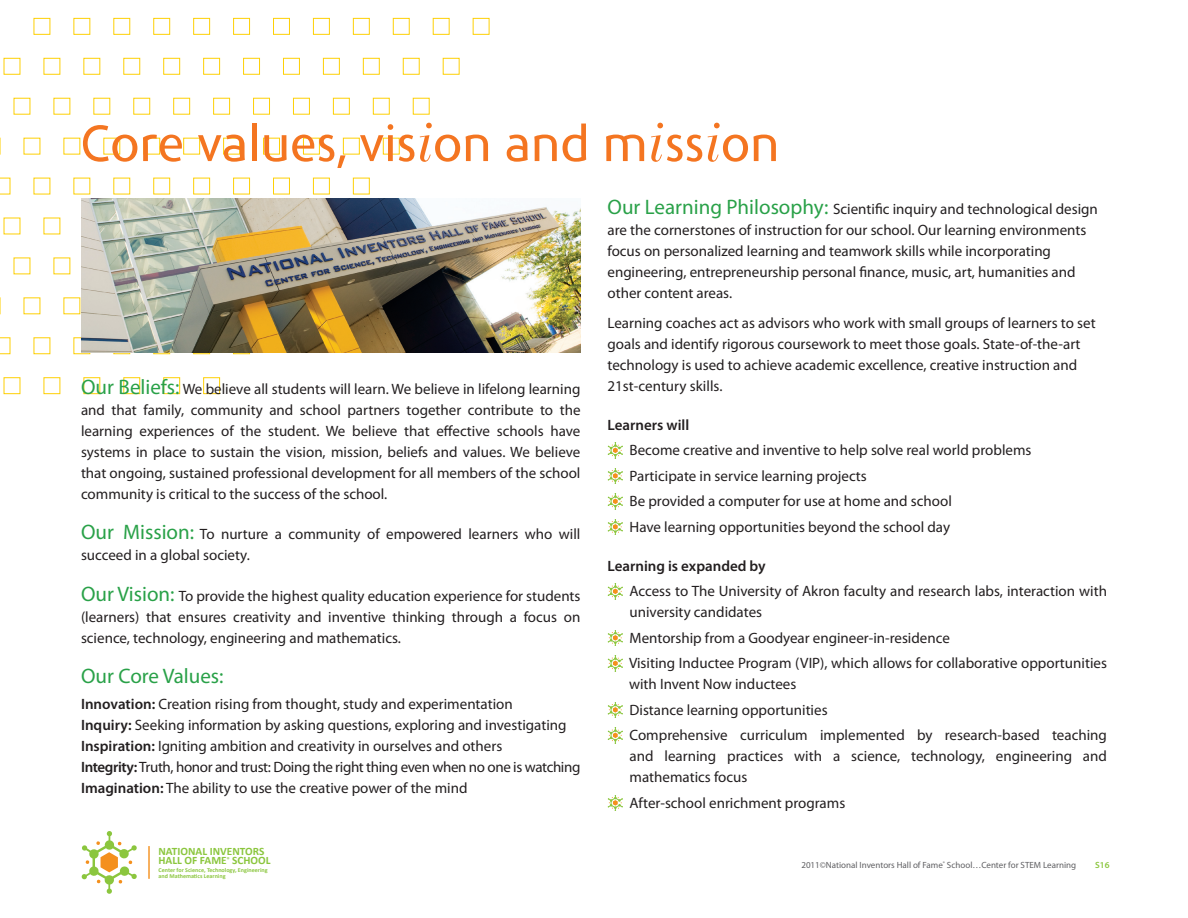
<style>
.page{position:relative;width:1188px;height:918px;background:#fff}
.page>*{position:absolute;margin:0;border:0;box-sizing:border-box;transform-origin:0 0}
.t1{font:52.5px "Phoenica STD Demo";color:#f47521}
.Body{font:21px "Myriad Pro";color:#29a148}
.Body-2{font:15px/21px "Myriad Pro";color:#231f20}
.Body-3{font:15px "Myriad Pro";letter-spacing:-.025em;color:#231f20}
.Body-4{font:600 15px "Myriad Pro";color:#231f20}
.t2{font:700 11.25px/9.4px "Calibri";color:#8bc63e}
.t3{font:9px "Myriad Pro";color:#5f5f62}
.t4{font:600 9px "Myriad Pro";color:#8bc63e}
.t5{font:700 6px/5.6px "Calibri";color:#8bc63e}
.s1{font-family:"Bellevue";font-size:55.5px}
.s2{font-size:21px;color:#29a148}
.s3{font-weight:600}
</style>
<div class="page">
<svg style="left:81px;top:831px;width:56px;height:63px"></svg>
<hr style="left:148px;top:846px;width:2px;height:33px;background:#f4901d">
<div style="left:473px;top:18px;width:16px;height:17px;border:1px solid #fed006"></div>
<div style="left:433px;top:18px;width:16px;height:17px;border:1px solid #fed006"></div>
<div style="left:393px;top:18px;width:17px;height:17px;border:1px solid #fed006"></div>
<div style="left:353px;top:18px;width:17px;height:17px;border:1px solid #fed006"></div>
<div style="left:313px;top:18px;width:17px;height:17px;border:1px solid #fed006"></div>
<div style="left:273px;top:18px;width:17px;height:17px;border:1px solid #fed006"></div>
<div style="left:233px;top:18px;width:17px;height:17px;border:1px solid #fed006"></div>
<div style="left:193px;top:18px;width:17px;height:17px;border:1px solid #fed006"></div>
<div style="left:153px;top:18px;width:17px;height:17px;border:1px solid #fed006"></div>
<div style="left:114px;top:18px;width:16px;height:17px;border:1px solid #fed006"></div>
<div style="left:74px;top:18px;width:16px;height:17px;border:1px solid #fed006"></div>
<div style="left:34px;top:18px;width:16px;height:17px;border:1px solid #fed006"></div>
<div style="left:443px;top:58px;width:16px;height:17px;border:1px solid #fed006"></div>
<div style="left:403px;top:58px;width:16px;height:17px;border:1px solid #fed006"></div>
<div style="left:363px;top:58px;width:17px;height:17px;border:1px solid #fed006"></div>
<div style="left:323px;top:58px;width:17px;height:17px;border:1px solid #fed006"></div>
<div style="left:283px;top:58px;width:17px;height:17px;border:1px solid #fed006"></div>
<div style="left:243px;top:58px;width:17px;height:17px;border:1px solid #fed006"></div>
<div style="left:203px;top:58px;width:17px;height:17px;border:1px solid #fed006"></div>
<div style="left:163px;top:58px;width:17px;height:17px;border:1px solid #fed006"></div>
<div style="left:124px;top:58px;width:16px;height:17px;border:1px solid #fed006"></div>
<div style="left:84px;top:58px;width:16px;height:17px;border:1px solid #fed006"></div>
<div style="left:44px;top:58px;width:16px;height:17px;border:1px solid #fed006"></div>
<div style="left:4px;top:58px;width:16px;height:17px;border:1px solid #fed006"></div>
<div style="left:373px;top:98px;width:17px;height:16px;border:1px solid #fed006"></div>
<div style="left:333px;top:98px;width:17px;height:16px;border:1px solid #fed006"></div>
<div style="left:293px;top:98px;width:17px;height:16px;border:1px solid #fed006"></div>
<div style="left:253px;top:98px;width:17px;height:16px;border:1px solid #fed006"></div>
<div style="left:213px;top:98px;width:17px;height:16px;border:1px solid #fed006"></div>
<div style="left:173px;top:98px;width:17px;height:16px;border:1px solid #fed006"></div>
<div style="left:134px;top:98px;width:16px;height:16px;border:1px solid #fed006"></div>
<div style="left:383px;top:138px;width:17px;height:16px;border:1px solid #fed006"></div>
<div style="left:343px;top:138px;width:17px;height:16px;border:1px solid #fed006"></div>
<div style="left:303px;top:138px;width:17px;height:16px;border:1px solid #fed006"></div>
<div style="left:263px;top:138px;width:17px;height:16px;border:1px solid #fed006"></div>
<div style="left:223px;top:138px;width:17px;height:16px;border:1px solid #fed006"></div>
<div style="left:183px;top:138px;width:17px;height:16px;border:1px solid #fed006"></div>
<div style="left:144px;top:138px;width:16px;height:16px;border:1px solid #fed006"></div>
<svg style="left:0;top:138px;width:1px;height:16px"></svg>
<div style="left:353px;top:178px;width:17px;height:16px;border:1px solid #fed006"></div>
<div style="left:313px;top:178px;width:17px;height:16px;border:1px solid #fed006"></div>
<div style="left:273px;top:178px;width:17px;height:16px;border:1px solid #fed006"></div>
<div style="left:233px;top:178px;width:17px;height:16px;border:1px solid #fed006"></div>
<div style="left:193px;top:178px;width:17px;height:16px;border:1px solid #fed006"></div>
<div style="left:153px;top:178px;width:17px;height:16px;border:1px solid #fed006"></div>
<svg style="left:0;top:178px;width:10px;height:16px"></svg>
<svg style="left:0;top:298px;width:1px;height:16px"></svg>
<svg style="left:0;top:338px;width:10px;height:16px"></svg>
<div style="left:203px;top:377px;width:17px;height:17px;border:1px solid #fed006"></div>
<div style="left:163px;top:377px;width:17px;height:17px;border:1px solid #fed006"></div>
<div style="left:124px;top:377px;width:16px;height:17px;border:1px solid #fed006"></div>
<div style="left:84px;top:377px;width:16px;height:17px;border:1px solid #fed006"></div>
<div style="left:44px;top:377px;width:16px;height:17px;border:1px solid #fed006"></div>
<div style="left:4px;top:377px;width:16px;height:17px;border:1px solid #fed006"></div>
<img style="left:81px;top:198px;width:499px;height:154px">
<svg style="left:608px;top:443px;width:15px;height:15px"></svg>
<svg style="left:608px;top:468px;width:15px;height:16px"></svg>
<svg style="left:608px;top:494px;width:15px;height:15px"></svg>
<svg style="left:608px;top:519px;width:15px;height:16px"></svg>
<svg style="left:608px;top:584px;width:15px;height:15px"></svg>
<svg style="left:608px;top:630px;width:15px;height:16px"></svg>
<svg style="left:608px;top:656px;width:15px;height:15px"></svg>
<svg style="left:608px;top:702px;width:15px;height:16px"></svg>
<svg style="left:608px;top:728px;width:15px;height:15px"></svg>
<svg style="left:608px;top:795px;width:15px;height:16px"></svg>
<p class="t1" style="left:81px;top:116px;width:700px">Core values, vis<span class="s1">i</span>on and m<span class="s1">i</span>ss<span class="s1">i</span>on</p>
<p class="Body-2" style="left:81px;top:378px;width:501px;text-align:justify"><span class="s2">Our Beliefs:</span> We believe all students will learn. We believe in lifelong learning and that family, community and school partners together contribute to the learning experiences of the student. We believe that effective schools have systems in place to sustain the vision, mission, beliefs and values. We believe that ongoing, sustained professional development for all members of the school community is critical to the success of the school.</p>
<p class="Body-2" style="left:81px;top:523px;width:501px"><span class="s2">Our Mission:</span> To nurture a community of empowered learners who will succeed in a global society.</p>
<p class="Body-2" style="left:81px;top:585px;width:501px;text-align:justify"><span class="s2">Our Vision:</span> To provide the highest quality education experience for students (learners) that ensures creativity and inventive thinking through a focus on science, technology, engineering and mathematics.</p>
<p class="Body" style="left:81px;top:663px;width:144px">Our Core Values:</p>
<p class="Body-2" style="left:81px;top:693px;width:433px"><span class="s3">Innovation:</span> Creation rising from thought, study and experimentation</p>
<p class="Body-2" style="left:81px;top:714px;width:487px"><span class="s3">Inquiry:</span> Seeking information by asking questions, exploring and investigating</p>
<p class="Body-2" style="left:81px;top:735px;width:423px"><span class="s3">Inspiration:</span> Igniting ambition and creativity in ourselves and others</p>
<p class="Body-3" style="left:81px;top:757px;width:501px"><span class="s3">Integrity:</span> Truth, honor and trust: Doing the right thing even when no one is watching</p>
<p class="Body-2" style="left:81px;top:777px;width:388px"><span class="s3">Imagination:</span> The ability to use the creative power of the mind</p>
<p class="t2" style="left:159px;top:846px;width:114px">NATIONAL INVENTORS<br>HALL OF FAME<sup>®</sup> SCHOOL</p>
<p class="t5" style="left:159px;top:867px;width:111px">Center for Science, Technology, Engineering and Mathematics Learning</p>
<p class="Body-2" style="left:608px;top:198px;width:492px"><span class="s2">Our Learning Philosophy:</span> Scientific inquiry and technological design are the cornerstones of instruction for our school. Our learning environments focus on personalized learning and teamwork skills while incorporating engineering, entrepreneurship personal finance, music, art, humanities and other content areas.</p>
<p class="Body-2" style="left:608px;top:312px;width:490px">Learning coaches act as advisors who work with small groups of learners to set goals and identify rigorous coursework to meet those goals. State-of-the-art technology is used to achieve academic excellence, creative instruction and 21st-century skills.</p>
<p class="Body-4" style="left:608px;top:415px;width:83px">Learners will</p>
<p class="Body-2" style="left:630px;top:439px;width:403px">Become creative and inventive to help solve real world problems</p>
<p class="Body-2" style="left:630px;top:465px;width:239px">Participate in service learning projects</p>
<p class="Body-2" style="left:630px;top:490px;width:324px">Be provided a computer for use at home and school</p>
<p class="Body-2" style="left:630px;top:516px;width:322px">Have learning opportunities beyond the school day</p>
<p class="Body-4" style="left:608px;top:556px;width:160px">Learning is expanded by</p>
<p class="Body-2" style="left:630px;top:580px;width:479px">Access to The University of Akron faculty and research labs, interaction with university candidates</p>
<p class="Body-2" style="left:630px;top:627px;width:322px">Mentorship from a Goodyear engineer-in-residence</p>
<p class="Body-2" style="left:629px;top:652px;width:479px">Visiting Inductee Program (VIP), which allows for collaborative opportunities with Invent Now inductees</p>
<p class="Body-2" style="left:630px;top:699px;width:200px">Distance learning opportunities</p>
<p class="Body-2" style="left:630px;top:724px;width:479px;text-align:justify">Comprehensive curriculum implemented by research-based teaching and learning practices with a science, technology, engineering and mathematics focus</p>
<p class="Body-2" style="left:630px;top:792px;width:217px">After-school enrichment programs</p>
<p class="t3" style="left:801px;top:859px;width:276px">2011©National Inventors Hall of Fame<sup>®</sup> School…Center for STEM Learning</p>
<p class="t4" style="left:1095px;top:859px;width:16px">S16</p>
</div>
